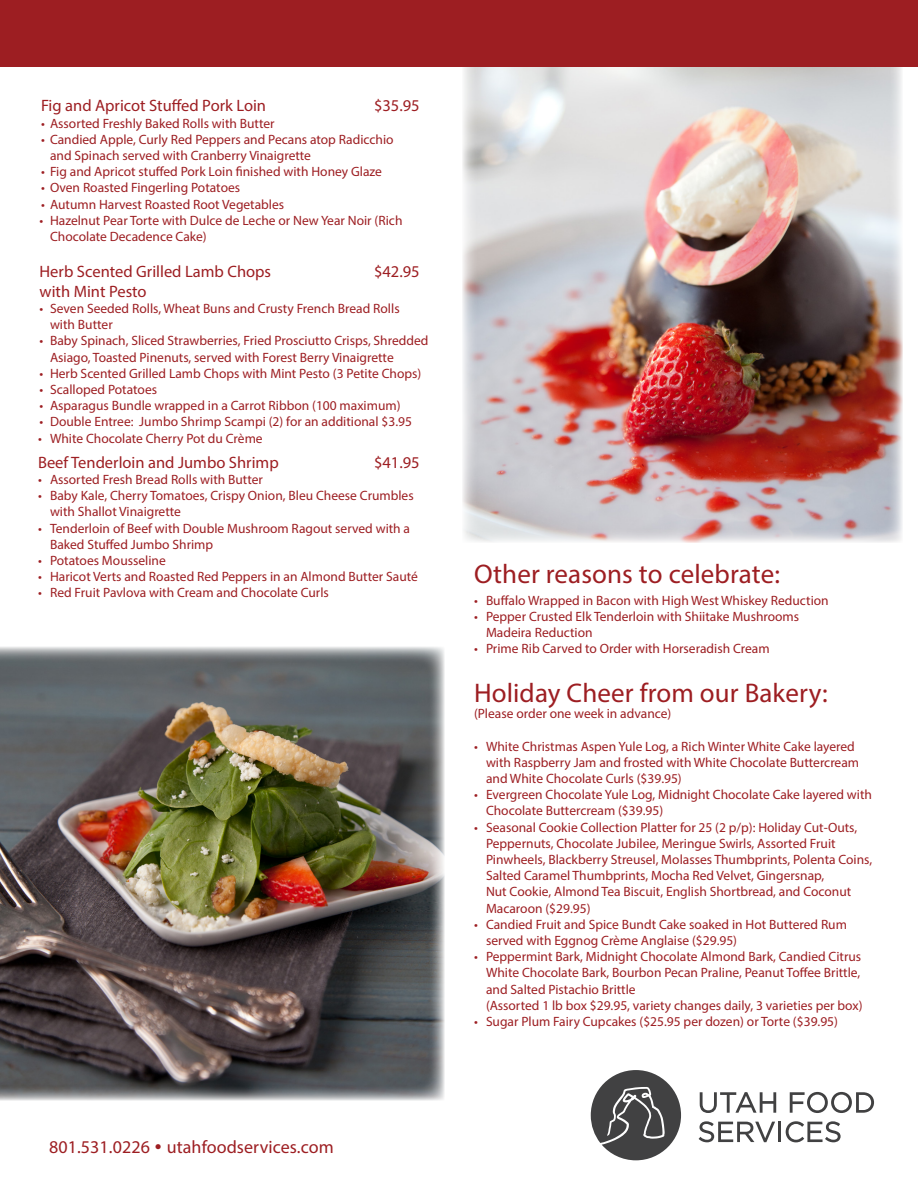
<style>
.page{position:relative;width:918px;height:1188px;background:#fff}
.page>*{position:absolute;margin:0;border:0;box-sizing:border-box;transform-origin:0 0}
.t1{font:27px "Myriad Pro";letter-spacing:.005em;color:#9d1e22}
.t2{font:18px "Myriad Pro";letter-spacing:.005em;color:#9d1e22}
.t3{font:16.5px "Myriad Pro";color:#9d1e22}
.t4{font:13.5px/16.2px "Myriad Pro";color:#9d1e22}
.s1{font-family:"Gotham";font-weight:500}
</style>
<div class="page">
<img style="left:462px;top:67px;width:441px;height:476px">
<div style="left:0;top:0;width:918px;height:67px;background:#9d1e22"></div>
<img style="left:0;top:647px;width:445px;height:453px">
<svg style="left:700px;top:1092px;width:76px;height:21px"></svg>
<svg style="left:790px;top:1092px;width:84px;height:21px"></svg>
<svg style="left:699px;top:1121px;width:76px;height:21px"></svg>
<hr style="left:778px;top:1122px;width:3px;height:20px;background:#414142">
<svg style="left:786px;top:1121px;width:55px;height:21px"></svg>
<svg style="left:591px;top:1070px;width:90px;height:90px"></svg>
<p class="t3" style="left:41px;top:96px;width:227px">Fig and Apricot Stuffed Pork Loin</p>
<p class="t3" style="left:374px;top:96px;width:47px">$35.95</p>
<p class="t4" style="left:41px;top:115px;width:235px">• Assorted Freshly Baked Rolls with Butter</p>
<p class="t4" style="left:50px;top:131px;width:345px;text-indent:-9px">• Candied Apple, Curly Red Peppers and Pecans atop Radicchio and Spinach served with Cranberry Vinaigrette</p>
<p class="t4" style="left:41px;top:163px;width:342px">• Fig and Apricot stuffed Pork Loin finished with Honey Glaze</p>
<p class="t4" style="left:41px;top:180px;width:201px">• Oven Roasted Fingerling Potatoes</p>
<p class="t4" style="left:41px;top:196px;width:245px">• Autumn Harvest Roasted Root Vegetables</p>
<p class="t4" style="left:50px;top:212px;width:354px;text-indent:-11px">• Hazelnut Pear Torte with Dulce de Leche or New Year Noir (Rich<br>Chocolate Decadence Cake)</p>
<p class="t3" style="left:40px;top:261px;width:233px">Herb Scented Grilled Lamb Chops</p>
<p class="t3" style="left:374px;top:261px;width:47px">$42.95</p>
<p class="t3" style="left:40px;top:281px;width:109px">with Mint Pesto</p>
<p class="t4" style="left:50px;top:300px;width:351px;text-indent:-11px">• Seven Seeded Rolls, Wheat Buns and Crusty French Bread Rolls with Butter</p>
<p class="t4" style="left:50px;top:333px;width:380px;text-indent:-11px">• Baby Spinach, Sliced Strawberries, Fried Prosciutto Crisps, Shredded<br>Asiago, Toasted Pinenuts, served with Forest Berry Vinaigrette</p>
<p class="t4" style="left:40px;top:365px;width:383px">• Herb Scented Grilled Lamb Chops with Mint Pesto (3 Petite Chops)</p>
<p class="t4" style="left:40px;top:381px;width:119px">• Scalloped Potatoes</p>
<p class="t4" style="left:40px;top:397px;width:363px">• Asparagus Bundle wrapped in a Carrot Ribbon (100 maximum)</p>
<p class="t4" style="left:40px;top:414px;width:374px">• Double Entree: Jumbo Shrimp Scampi (2) for an additional $3.95</p>
<p class="t4" style="left:38px;top:430px;width:226px">• White Chocolate Cherry Pot du Crème</p>
<p class="t3" style="left:38px;top:452px;width:242px">Beef Tenderloin and Jumbo Shrimp</p>
<p class="t3" style="left:374px;top:452px;width:47px">$41.95</p>
<p class="t4" style="left:38px;top:471px;width:226px">• Assorted Fresh Bread Rolls with Butter</p>
<p class="t4" style="left:50px;top:487px;width:365px;text-indent:-12px">• Baby Kale, Cherry Tomatoes, Crispy Onion, Bleu Cheese Crumbles with Shallot Vinaigrette</p>
<p class="t4" style="left:50px;top:520px;width:362px;text-indent:-12px">• Tenderloin of Beef with Double Mushroom Ragout served with a<br>Baked Stuffed Jumbo Shrimp</p>
<p class="t4" style="left:38px;top:552px;width:129px">• Potatoes Mousseline</p>
<p class="t4" style="left:38px;top:568px;width:381px">• Haricot Verts and Roasted Red Peppers in an Almond Butter Sauté</p>
<p class="t4" style="left:38px;top:585px;width:292px">• Red Fruit Pavlova with Cream and Chocolate Curls</p>
<h2 class="t2" style="left:49px;top:1136px;width:286px">801.531.0226 <span class="s1">•</span> utahfoodservices.com</h2>
<h1 class="t1" style="left:474px;top:557px;width:308px">Other reasons to celebrate:</h1>
<p class="t4" style="left:474px;top:592px;width:356px">• Buffalo Wrapped in Bacon with High West Whiskey Reduction</p>
<p class="t4" style="left:486px;top:608px;width:315px;text-indent:-12px">• Pepper Crusted Elk Tenderloin with Shiitake Mushrooms<br>Madeira Reduction</p>
<p class="t4" style="left:474px;top:641px;width:297px">• Prime Rib Carved to Order with Horseradish Cream</p>
<h1 class="t1" style="left:474px;top:676px;width:355px">Holiday Cheer from our Bakery:</h1>
<p class="t4" style="left:474px;top:705px;width:199px">(Please order one week in advance)</p>
<p class="t4" style="left:486px;top:738px;width:375px;text-indent:-12px">• White Christmas Aspen Yule Log, a Rich Winter White Cake layered with Raspberry Jam and frosted with White Chocolate Buttercream and White Chocolate Curls ($39.95)</p>
<p class="t4" style="left:486px;top:786px;width:388px;text-indent:-12px">• Evergreen Chocolate Yule Log, Midnight Chocolate Cake layered with<br>Chocolate Buttercream ($39.95)</p>
<p class="t4" style="left:486px;top:819px;width:388px;text-indent:-12px">• Seasonal Cookie Collection Platter for 25 (2 p/p): Holiday Cut-Outs, Peppernuts, Chocolate Jubilee, Meringue Swirls, Assorted Fruit Pinwheels, Blackberry Streusel, Molasses Thumbprints, Polenta Coins, Salted Caramel Thumbprints, Mocha Red Velvet, Gingersnap,<br>Nut Cookie, Almond Tea Biscuit, English Shortbread, and Coconut Macaroon ($29.95)</p>
<p class="t4" style="left:486px;top:916px;width:363px;text-indent:-12px">• Candied Fruit and Spice Bundt Cake soaked in Hot Buttered Rum served with Eggnog Crème Anglaise ($29.95)</p>
<p class="t4" style="left:486px;top:948px;width:378px;text-indent:-12px">• Peppermint Bark, Midnight Chocolate Almond Bark, Candied Citrus White Chocolate Bark, Bourbon Pecan Praline, Peanut Toffee Brittle, and Salted Pistachio Brittle<br>(Assorted 1 lb box $29.95, variety changes daily, 3 varieties per box)</p>
<p class="t4" style="left:474px;top:1013px;width:366px">• Sugar Plum Fairy Cupcakes ($25.95 per dozen) or Torte ($39.95)</p>
</div>
